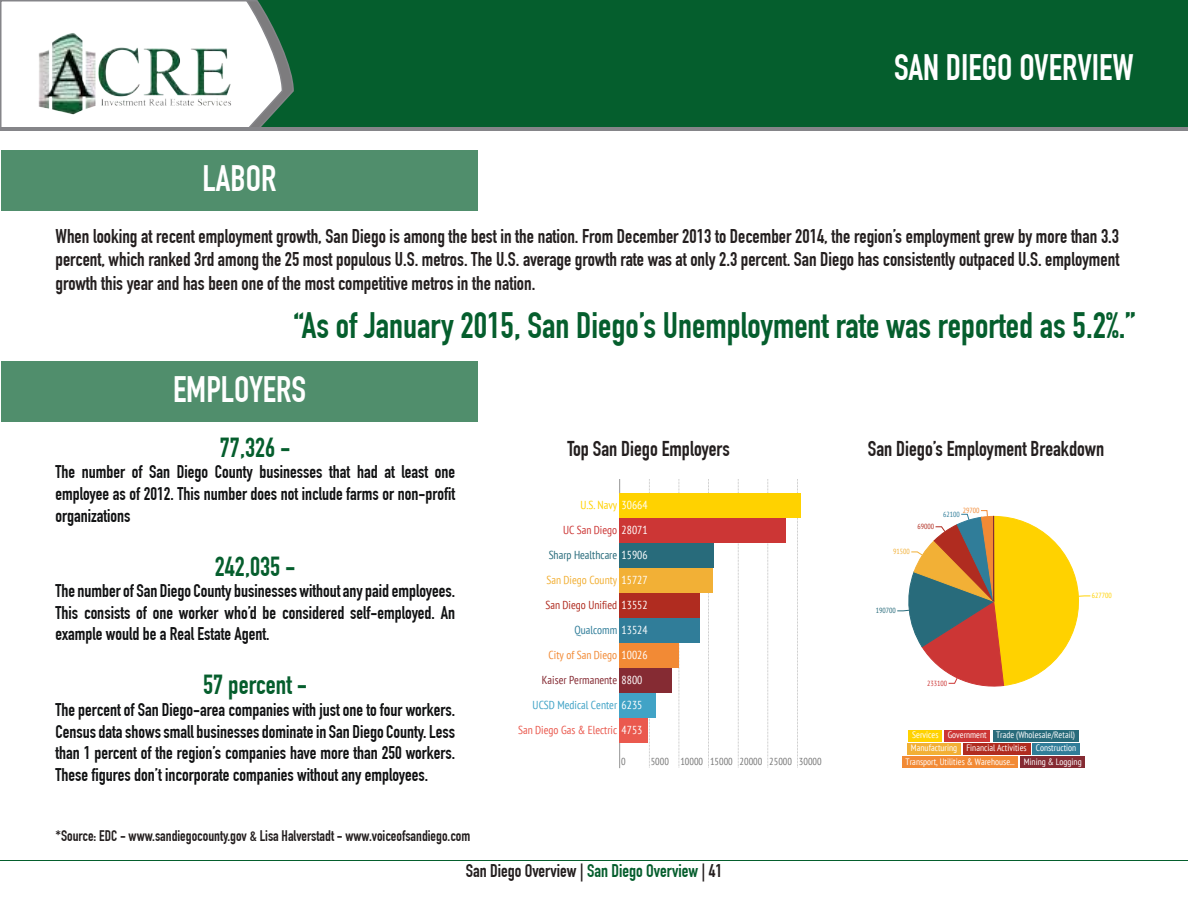
<style>
.page{position:relative;width:1188px;height:918px;background:#fff}
.page>*{position:absolute;margin:0;border:0;box-sizing:border-box;transform-origin:0 0}
.t1{font:700 36px "DIN Condensed";color:#055e2d}
.t2{font:700 36px "DIN Condensed";color:#fff}
.t3{font:700 27px "DIN Condensed";color:#055e2d}
.t4{font:700 25.95px "PT Sans";letter-spacing:-.01em;color:#313131}
.t5{font:700 21px "DIN Condensed";color:#241f1f}
.t6{font:700 20.85px "PT Sans";letter-spacing:-.01em;color:#313131}
.t7{font:700 19.5px/23.4px "DIN Condensed";color:#241f1f;text-align:justify}
.t8{font:700 18px/21.6px "DIN Condensed";color:#111213;text-align:justify}
.t9{font:700 18px "DIN Condensed";color:#241f1f}
.t10{font:700 15px "DIN Condensed";color:#241f1f}
.t11{font:condensed 11.55px "PT Sans";color:#ea594e}
.t12{font:condensed 11.55px "PT Sans";color:#41a3c6}
.t13{font:condensed 11.55px "PT Sans";color:#286b7b}
.t14{font:condensed 11.55px "PT Sans";color:#b02c20}
.t15{font:condensed 11.55px "PT Sans";color:#852b33}
.t16{font:condensed 11.55px "PT Sans";color:#f2b036}
.t17{font:condensed 11.55px "PT Sans";color:#f28a35}
.t18{font:condensed 11.55px "PT Sans";color:#cc3635}
.t19{font:condensed 11.55px "PT Sans";color:#ffd200}
.t20{font:condensed 11.55px "PT Sans";color:#307d99}
.t21{font:condensed 10.05px "PT Sans";color:#767676}
.t22{font:condensed 9.3px/13.4px "PT Sans";color:#fff;text-align:center}
.t23{font:condensed 7.35px "PT Sans";color:#ffd200}
.t24{font:condensed 7.35px "PT Sans";color:#cc3635}
.t25{font:condensed 7.35px "PT Sans";color:#286b7b}
.t26{font:condensed 7.35px "PT Sans";color:#f2b036}
.t27{font:condensed 7.35px "PT Sans";color:#b02c20}
.t28{font:condensed 7.35px "PT Sans";color:#307d99}
.t29{font:condensed 7.35px "PT Sans";color:#f28a35}
.s1{color:#fff}
.s2{color:#055e2d}
</style>
<div class="page">
<div style="left:1px;top:0;width:1187px;height:129px;background:#055e2d"></div>
<svg style="left:0;top:0;width:294px;height:127px"></svg>
<img style="left:32px;top:1px;width:207px;height:126px">
<hr style="left:0;top:127px;width:1188px;height:4px;background:#858589">
<hr style="left:0;top:860px;width:1188px;height:1px;background:#055e2d">
<div style="left:2px;top:150px;width:476px;height:60px;background:#508e6c"></div>
<div style="left:2px;top:361px;width:476px;height:61px;background:#508e6c"></div>
<div style="left:909px;top:730px;width:33px;height:11px;background:#ffd200"></div>
<div style="left:944px;top:730px;width:46px;height:11px;background:#cc3635"></div>
<div style="left:993px;top:730px;width:86px;height:11px;background:#286b7b"></div>
<div style="left:908px;top:743px;width:53px;height:12px;background:#f2b036"></div>
<div style="left:963px;top:743px;width:67px;height:12px;background:#b02c20"></div>
<div style="left:1032px;top:743px;width:48px;height:12px;background:#307d99"></div>
<div style="left:902px;top:756px;width:116px;height:12px;background:#f28a35"></div>
<div style="left:1020px;top:756px;width:65px;height:12px;background:#852b33"></div>
<svg style="left:897px;top:510px;width:194px;height:177px"></svg>
<svg style="left:649px;top:479px;width:1px;height:288px"></svg>
<svg style="left:679px;top:479px;width:1px;height:287px"></svg>
<svg style="left:708px;top:479px;width:1px;height:288px"></svg>
<svg style="left:738px;top:479px;width:1px;height:288px"></svg>
<svg style="left:767px;top:479px;width:1px;height:288px"></svg>
<svg style="left:797px;top:479px;width:1px;height:288px"></svg>
<hr style="left:619px;top:479px;width:1px;height:289px;background:#959595">
<div style="left:619px;top:493px;width:182px;height:24px;background:#ffd200"></div>
<div style="left:619px;top:518px;width:167px;height:24px;background:#cc3635"></div>
<div style="left:619px;top:543px;width:95px;height:24px;background:#286b7b"></div>
<div style="left:619px;top:568px;width:94px;height:25px;background:#f2b036"></div>
<div style="left:619px;top:593px;width:81px;height:25px;background:#b02c20"></div>
<div style="left:619px;top:618px;width:81px;height:25px;background:#307d99"></div>
<div style="left:619px;top:643px;width:60px;height:25px;background:#f28a35"></div>
<div style="left:619px;top:668px;width:53px;height:25px;background:#852b33"></div>
<div style="left:619px;top:693px;width:37px;height:25px;background:#41a3c6"></div>
<div style="left:619px;top:718px;width:29px;height:25px;background:#ea594e"></div>
<h1 class="t2" style="left:894px;top:46px;width:241px">SAN DIEGO OVERVIEW</h1>
<h1 class="t2" style="left:203px;top:157px;width:75px">LABOR</h1>
<p class="t7" style="left:56px;top:225px;width:1065px">When looking at recent employment growth, San Diego is among the best in the nation. From December 2013 to December 2014, the region’s employment grew by more than 3.3 percent, which ranked 3rd among the 25 most populous U.S. metros. The U.S. average growth rate was at only 2.3 percent. San Diego has consistently outpaced U.S. employment growth this year and has been one of the most competitive metros in the nation.</p>
<h1 class="t1" style="left:294px;top:304px;width:843px">“As of January 2015, San Diego’s Unemployment rate was reported as 5.2%.”</h1>
<h1 class="t2" style="left:173px;top:368px;width:135px">EMPLOYERS</h1>
<h2 class="t3" style="left:220px;top:432px;width:72px">77,326 -</h2>
<p class="t8" style="left:56px;top:461px;width:401px">The number of San Diego County businesses that had at least one employee as of 2012. This number does not include farms or non-profit organizations</p>
<h2 class="t3" style="left:215px;top:550px;width:82px">242,035 -</h2>
<p class="t8" style="left:56px;top:580px;width:401px">The number of San Diego County businesses without any paid employees.<br>This consists of one worker who’d be considered self-employed. An example would be a Real Estate Agent.</p>
<h2 class="t3" style="left:203px;top:669px;width:106px">57 percent -</h2>
<p class="t8" style="left:56px;top:699px;width:401px">The percent of San Diego-area companies with just one to four workers.<br>Census data shows small businesses dominate in San Diego County. Less than 1 percent of the region’s companies have more than 250 workers.<br>These figures don’t incorporate companies without any employees.</p>
<h3 class="t4" style="left:487px;top:429px;width:281px">Top San Diego Employers</h3>
<p class="t5" style="left:567px;top:436px;width:164px">Top San Diego Employers</p>
<p class="t5" style="left:868px;top:436px;width:238px">San Diego’s Employment Breakdown</p>
<p class="t6" style="left:846px;top:437px;width:100px">Bre kdown</p>
<p class="t19" style="left:581px;top:497px;width:69px">U.S. Navy <span class="s1">30664</span></p>
<p class="t18" style="left:563px;top:522px;width:86px">UC San Diego <span class="s1">28071</span></p>
<p class="t13" style="left:549px;top:547px;width:100px">Sharp Healthcare <span class="s1">15906</span></p>
<p class="t16" style="left:546px;top:572px;width:103px">San Diego County <span class="s1">15727</span></p>
<p class="t14" style="left:545px;top:597px;width:104px">San Diego Unified <span class="s1">13552</span></p>
<p class="t20" style="left:574px;top:622px;width:75px">Qualcomm <span class="s1">13524</span></p>
<p class="t17" style="left:549px;top:648px;width:101px">City of San Diego <span class="s1">10026</span></p>
<p class="t15" style="left:542px;top:673px;width:102px">Kaiser Permanente <span class="s1">8800</span></p>
<p class="t12" style="left:533px;top:698px;width:111px">UCSD Medical Center <span class="s1">6235</span></p>
<p class="t11" style="left:518px;top:723px;width:126px">San Diego Gas &amp; Electric <span class="s1">4753</span></p>
<p class="t21" style="left:621px;top:755px;width:6px">0</p>
<p class="t21" style="left:651px;top:755px;width:172px">5000 10000 15000 20000 25000 30000</p>
<p class="t26" style="left:893px;top:547px;width:18px">91500</p>
<p class="t27" style="left:917px;top:522px;width:18px">69000</p>
<p class="t29" style="left:963px;top:506px;width:18px">29700</p>
<p class="t28" style="left:943px;top:509px;width:18px">62100</p>
<p class="t25" style="left:876px;top:606px;width:22px">190700</p>
<p class="t23" style="left:1092px;top:591px;width:22px">627700</p>
<p class="t24" style="left:927px;top:678px;width:22px">233100</p>
<p class="t22" style="left:906px;top:728px;width:178px">Services Government Trade (Wholesale/Retail)<br>Manufacturing Financial Activities Construction<br>Transport, Utilities &amp; Warehouse... Mining &amp; Logging</p>
<p class="t10" style="left:56px;top:827px;width:416px">*Source: EDC - www.sandiegocounty.gov &amp; Lisa Halverstadt - www.voiceofsandiego.com</p>
<p class="t9" style="left:466px;top:860px;width:258px">San Diego Overview | <span class="s2">San Diego Overview</span> | 41</p>
</div>
